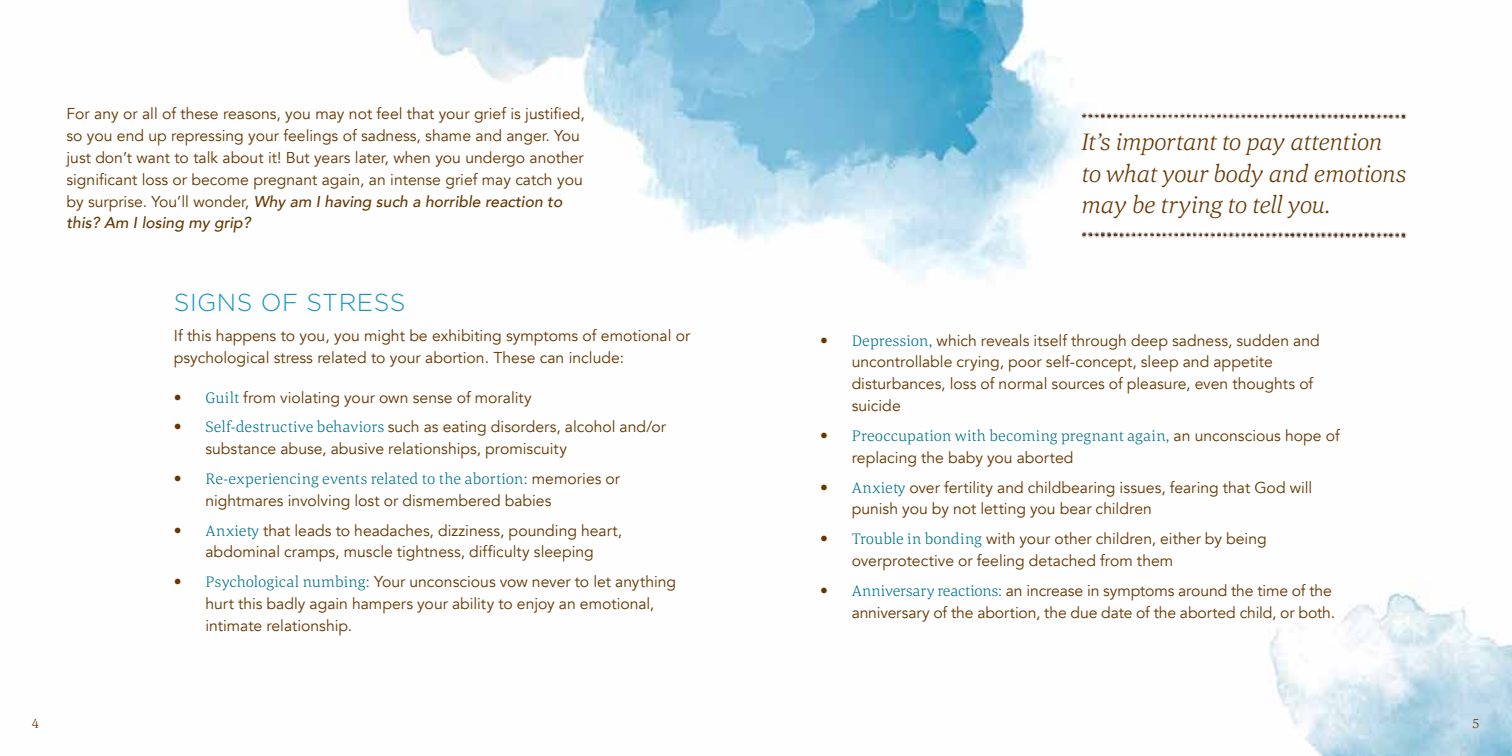
<style>
.page{position:relative;width:1512px;height:756px;background:#fff}
.page>*{position:absolute;margin:0;border:0;box-sizing:border-box;transform-origin:0 0}
.t1{font:italic 300 24.5px/31.5px "Corda";letter-spacing:-.02em;color:#663700}
.t2{font:300 24.5px "Gotham";letter-spacing:.02em;color:#1496c0}
.t3{font:15.75px/21.9px "Avenir";color:#663700}
.t4{font:300 15.75px "Corda";letter-spacing:.015em;color:#00728f}
.t5{font:300 14px "Corda";color:#663700}
.s1{font-weight:500;font-style:italic}
.s2{font-weight:300}
.s3{font-family:"Corda";font-weight:300;color:#00728f}
.s4{font-family:"Avenir";color:#663700}
.s5{font-family:"Avenir";font-weight:400;color:#663700}
</style>
<div class="page">
<img style="left:407px;top:0;width:1105px;height:756px">
<img style="left:1079px;top:111px;width:327px;height:9px">
<img style="left:1079px;top:229px;width:327px;height:9px">
<p class="t3" style="left:66px;top:103px;width:520px">For any or all of these reasons, you may not feel that your grief is justified, so you end up repressing your feelings of sadness, shame and anger. You just don’t want to talk about it! But years later, when you undergo another significant loss or become pregnant again, an intense grief may catch you by surprise. You’ll wonder, <span class="s1">Why am I having such a horrible reaction to this? Am I losing my grip?</span></p>
<h1 class="t2" style="left:174px;top:289px;width:233px">SIGNS OF STRESS</h1>
<p class="t3" style="left:174px;top:325px;width:518px">If this happens to you, you might be exhibiting symptoms of emotional or psychological stress related to your abortion. These can include:</p>
<p class="t3" style="left:174px;top:386px;width:359px"><span class="s2">•</span> <span class="s3">Guilt</span> from violating your own sense of morality</p>
<p class="t3" style="left:205px;top:416px;width:462px;text-indent:-32px"><span class="s2">•</span> <span class="s3">Self-destructive behaviors</span> such as eating disorders, alcohol and/or substance abuse, abusive relationships, promiscuity</p>
<p class="t4" style="left:174px;top:468px;width:448px"><span class="s4">•</span> Re-experiencing events related to the abortion: <span class="s5">memories or</span></p>
<p class="t3" style="left:205px;top:490px;width:348px">nightmares involving lost or dismembered babies</p>
<p class="t3" style="left:174px;top:519px;width:450px;text-align:center"><span class="s2">•</span> <span class="s3">Anxiety</span> that leads to headaches, dizziness, pounding heart, abdominal cramps, muscle tightness, difficulty sleeping</p>
<p class="t3" style="left:205px;top:571px;width:472px;text-indent:-32px"><span class="s2">•</span> <span class="s3">Psychological numbing:</span> Your unconscious vow never to let anything hurt this badly again hampers your ability to enjoy an emotional, intimate relationship.</p>
<h1 class="t1" style="left:1082px;top:125px;width:326px">It’s important to pay attention to what your body and emotions may be trying to tell you.</h1>
<p class="t3" style="left:852px;top:329px;width:470px;text-indent:-32px"><span class="s2">•</span> <span class="s3">Depression,</span> which reveals itself through deep sadness, sudden and uncontrollable crying, poor self-concept, sleep and appetite disturbances, loss of normal sources of pleasure, even thoughts of suicide</p>
<p class="t4" style="left:820px;top:425px;width:521px"><span class="s4">•</span> Preoccupation with becoming pregnant again, <span class="s5">an unconscious hope of</span></p>
<p class="t3" style="left:852px;top:447px;width:223px">replacing the baby you aborted</p>
<p class="t3" style="left:852px;top:476px;width:462px;text-indent:-32px"><span class="s2">•</span> <span class="s3">Anxiety</span> over fertility and childbearing issues, fearing that God will punish you by not letting you bear children</p>
<p class="t3" style="left:852px;top:528px;width:416px;text-indent:-32px"><span class="s2">•</span> <span class="s3">Trouble in bonding</span> with your other children, either by being overprotective or feeling detached from them</p>
<p class="t3" style="left:820px;top:580px;width:516px;text-align:right"><span class="s2">•</span> <span class="s3">Anniversary reactions:</span> an increase in symptoms around the time of the anniversary of the abortion, the due date of the aborted child, or both.</p>
<p class="t5" style="left:31px;top:714px;width:9px">4</p>
<p class="t5" style="left:1472px;top:714px;width:9px">5</p>
</div>
